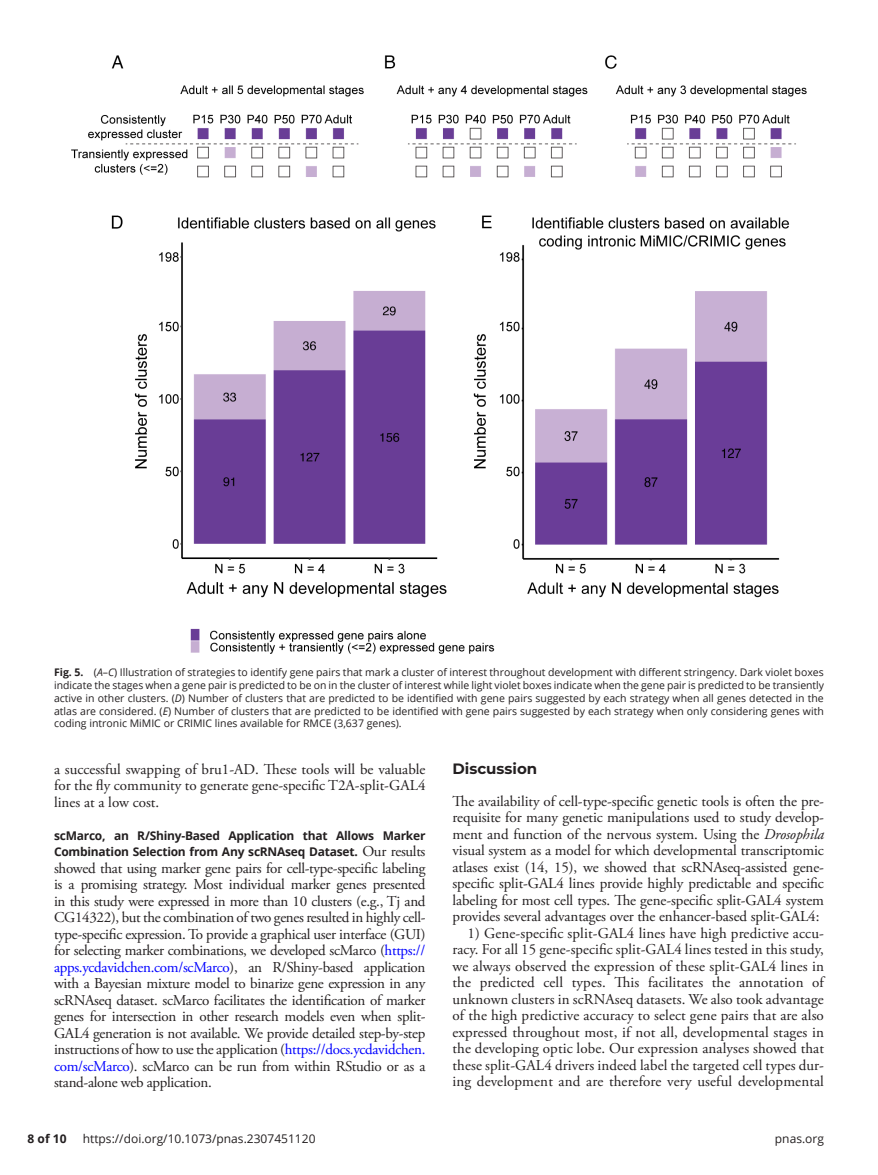
<style>
.page{position:relative;width:878px;height:1175px;background:#fff}
.page>*{position:absolute;margin:0;border:0;box-sizing:border-box;transform-origin:0 0}
.t1{font:15px/16.5px "Adobe Garamond Pro";letter-spacing:-.005em;color:#231f20;text-align:justify}
.t2{font:700 15px "Montserrat";color:#231f20}
.t3{font:700 12px/16.5px "Open Sans";letter-spacing:-.02em;color:#231f20}
.t4{font:12px "Open Sans";color:#231f20}
.t5{font:10.5px/12.8px "Open Sans";color:#231f20;text-align:justify}
.s1{font-weight:700}
.s2{font-style:italic}
.s3{font-family:"Adobe Garamond Pro";font-weight:400;font-size:15px}
.s4{color:#00f}
</style>
<div class="page">
<img style="left:71px;top:55px;width:735px;height:599px">
<p class="t5" style="left:54px;top:666px;width:771px"><span class="s1">Fig. 5.</span> (<span class="s2">A</span>–<span class="s2">C</span>) Illustration of strategies to identify gene pairs that mark a cluster of interest throughout development with different stringency. Dark violet boxes indicate the stages when a gene pair is predicted to be on in the cluster of interest while light violet boxes indicate when the gene pair is predicted to be transiently active in other clusters. (<span class="s2">D</span>) Number of clusters that are predicted to be identified with gene pairs suggested by each strategy when all genes detected in the atlas are considered. (<span class="s2">E</span>) Number of clusters that are predicted to be identified with gene pairs suggested by each strategy when only considering genes with coding intronic MiMIC or CRIMIC lines available for RMCE (3,637 genes).</p>
<p class="t1" style="left:54px;top:761px;width:373px">a successful swapping of bru1-AD. These tools will be valuable for the fly community to generate gene-specific T2A-split-GAL4 lines at a low cost.</p>
<p class="t3" style="left:54px;top:827px;width:373px">scMarco, an R/Shiny-Based Application that Allows Marker<br>Combination Selection from Any scRNAseq Dataset. <span class="s3">Our results</span></p>
<p class="t1" style="left:54px;top:860px;width:373px">showed that using marker gene pairs for cell-type-specific labeling is a promising strategy. Most individual marker genes presented in this study were expressed in more than 10 clusters (e.g., Tj and CG14322), but the combination of two genes resulted in highly cell&shy;type-specific expression. To provide a graphical user interface (GUI) for selecting marker combinations, we developed scMarco (<span class="s4">https:// apps.ycdavidchen.com/scMarco</span>), an R/Shiny-based application with a Bayesian mixture model to binarize gene expression in any scRNAseq dataset. scMarco facilitates the identification of marker genes for intersection in other research models even when split-GAL4 generation is not available. We provide detailed step-by-step instructions of how to use the application (<span class="s4">https://docs.ycdavidchen. com/scMarco</span>). scMarco can be run from within RStudio or as a stand-alone web application.</p>
<p class="t2" style="left:452px;top:758px;width:86px">Discussion</p>
<p class="t1" style="left:452px;top:793px;width:373px">The availability of cell-type-specific genetic tools is often the pre&shy;requisite for many genetic manipulations used to study develop&shy;ment and function of the nervous system. Using the <span class="s2">Drosophila </span>visual system as a model for which developmental transcriptomic atlases exist (14, 15), we showed that scRNAseq-assisted gene&shy;specific split-GAL4 lines provide highly predictable and specific labeling for most cell types. The gene-specific split-GAL4 system provides several advantages over the enhancer-based split-GAL4:</p>
<p class="t1" style="left:452px;top:925px;width:373px;text-indent:15px">1) Gene-specific split-GAL4 lines have high predictive accu&shy;racy. For all 15 gene-specific split-GAL4 lines tested in this study, we always observed the expression of these split-GAL4 lines in the predicted cell types. This facilitates the annotation of unknown clusters in scRNAseq datasets. We also took advantage of the high predictive accuracy to select gene pairs that are also expressed throughout most, if not all, developmental stages in the developing optic lobe. Our expression analyses showed that these split-GAL4 drivers indeed label the targeted cell types dur&shy;ing development and are therefore very useful developmental</p>
<p class="t3" style="left:28px;top:1130px;width:40px">8 of 10</p>
<p class="t4" style="left:83px;top:1130px;width:234px">https://doi.org/10.1073/pnas.2307451120</p>
<p class="t4" style="left:774px;top:1130px;width:51px">pnas.org</p>
</div>
